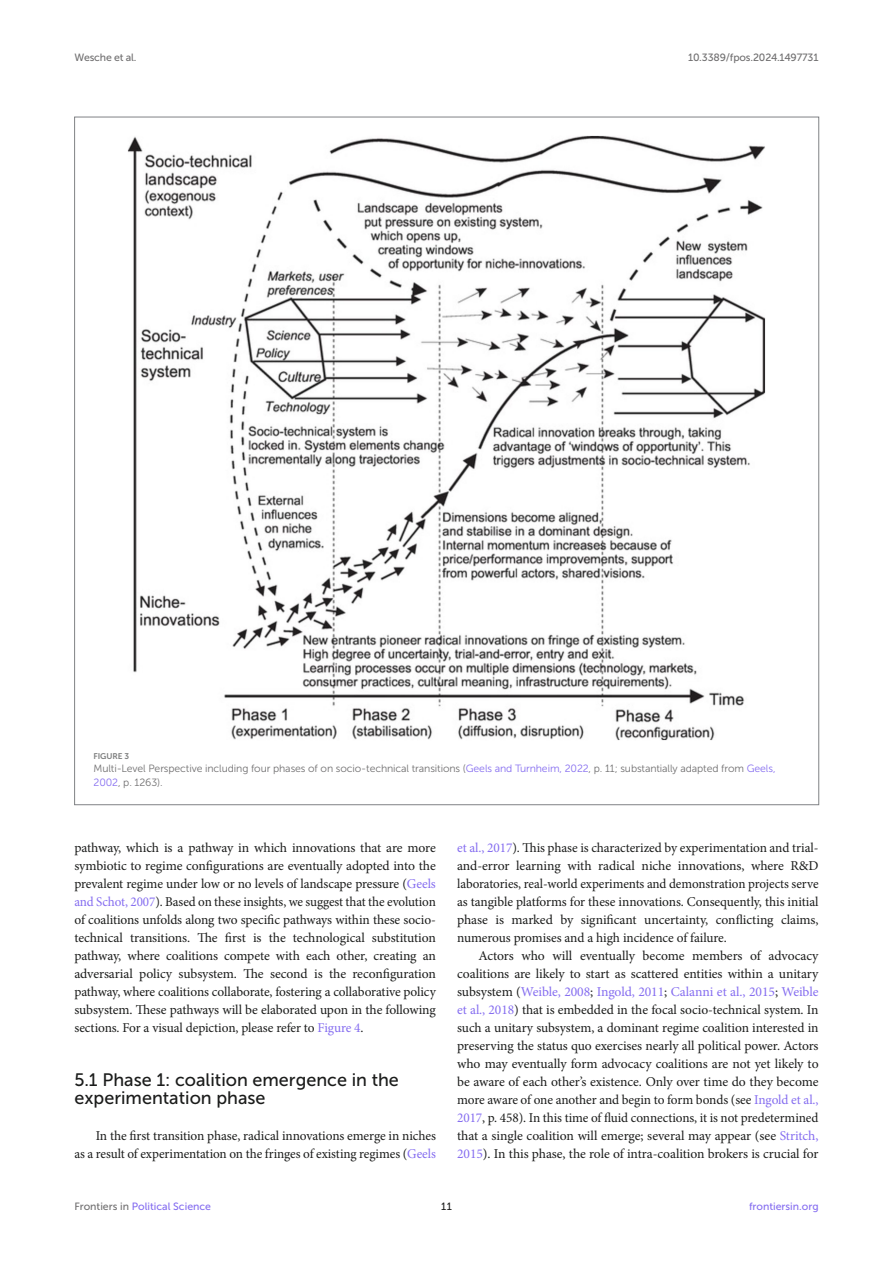
<style>
.page{position:relative;width:893px;height:1263px;background:#fff}
.page>*{position:absolute;margin:0;border:0;box-sizing:border-box;transform-origin:0 0}
.HEAD_2{font:18px/18px "Museo Sans 500";color:#1b1c1b}
.TEXT{font:13.5px/18px "Minion Pro";letter-spacing:-.005em;color:#1b1c1b;text-align:justify}
.FIG_LEG{font:10.5px/13.5px "Museo Sans 300";letter-spacing:-.01em;color:#706f70}
.t1{font:10.5px "Museo Sans 500";color:#856df0}
.t2{font:10.5px "Museo Sans 500";letter-spacing:-.015em;color:#706f70}
.t3{font:10.5px "Museo Sans 500";color:#1b1c1b}
.FIG_HD{font:8.25px "Museo Sans 700";letter-spacing:-.01em;color:#7e7f7f}
.s1{color:#856df0}
.s2{color:#706f70}
</style>
<div class="page">
<img style="left:128px;top:136px;width:638px;height:604px">
<p class="t2" style="left:74px;top:51px;width:63px">Wesche et al.</p>
<p class="t2" style="left:688px;top:51px;width:132px">10.3389/fpos.2024.1497731</p>
<p class="FIG_HD" style="left:94px;top:751px;width:37px">FIGURE 3</p>
<p class="FIG_LEG" style="left:94px;top:762px;width:683px">Multi-Level Perspective including four phases of on socio-technical transitions (<span class="s1">Geels and Turnheim, 2022</span>, p. 11; substantially adapted from <span class="s1">Geels,<br>2002</span>, p. 1263).</p>
<p class="TEXT" style="left:74px;top:839px;width:363px">pathway, which is a pathway in which innovations that are more symbiotic to regime configurations are eventually adopted into the prevalent regime under low or no levels of landscape pressure (<span class="s1">Geels and Schot, 2007</span>). Based on these insights, we suggest that the evolution of coalitions unfolds along two specific pathways within these socio&shy;technical transitions. The first is the technological substitution pathway, where coalitions compete with each other, creating an adversarial policy subsystem. The second is the reconfiguration pathway, where coalitions collaborate, fostering a collaborative policy subsystem. These pathways will be elaborated upon in the following sections. For a visual depiction, please refer to <span class="s1">Figure 4</span>.</p>
<p class="HEAD_2" style="left:74px;top:1071px;width:326px">5.1 Phase 1: coalition emergence in the experimentation phase</p>
<p class="TEXT" style="left:74px;top:1127px;width:363px;text-align:right">In the first transition phase, radical innovations emerge in niches<br>as a result of experimentation on the fringes of existing regimes (<span class="s1">Geels</span></p>
<p class="TEXT" style="left:457px;top:839px;width:363px"><span class="s1">et al., 2017</span>). This phase is characterized by experimentation and trial&shy;and-error learning with radical niche innovations, where R&amp;D laboratories, real-world experiments and demonstration projects serve as tangible platforms for these innovations. Consequently, this initial phase is marked by significant uncertainty, conflicting claims, numerous promises and a high incidence of failure.</p>
<p class="TEXT" style="left:457px;top:947px;width:363px;text-indent:21px">Actors who will eventually become members of advocacy coalitions are likely to start as scattered entities within a unitary subsystem (<span class="s1">Weible, 2008</span>; <span class="s1">Ingold, 2011</span>; <span class="s1">Calanni et al., 2015</span>; <span class="s1">Weible et al., 2018</span>) that is embedded in the focal socio-technical system. In such a unitary subsystem, a dominant regime coalition interested in preserving the status quo exercises nearly all political power. Actors who may eventually form advocacy coalitions are not yet likely to be aware of each other’s existence. Only over time do they become more aware of one another and begin to form bonds (see <span class="s1">Ingold et al., 2017</span>, p. 458). In this time of fluid connections, it is not predetermined that a single coalition will emerge; several may appear (see <span class="s1">Stritch, 2015</span>). In this phase, the role of intra-coalition brokers is crucial for</p>
<p class="t1" style="left:74px;top:1200px;width:138px"><span class="s2">Frontiers in</span> Political Science</p>
<p class="t3" style="left:441px;top:1200px;width:12px">11</p>
<p class="t1" style="left:749px;top:1200px;width:71px">frontiersin.org</p>
</div>
